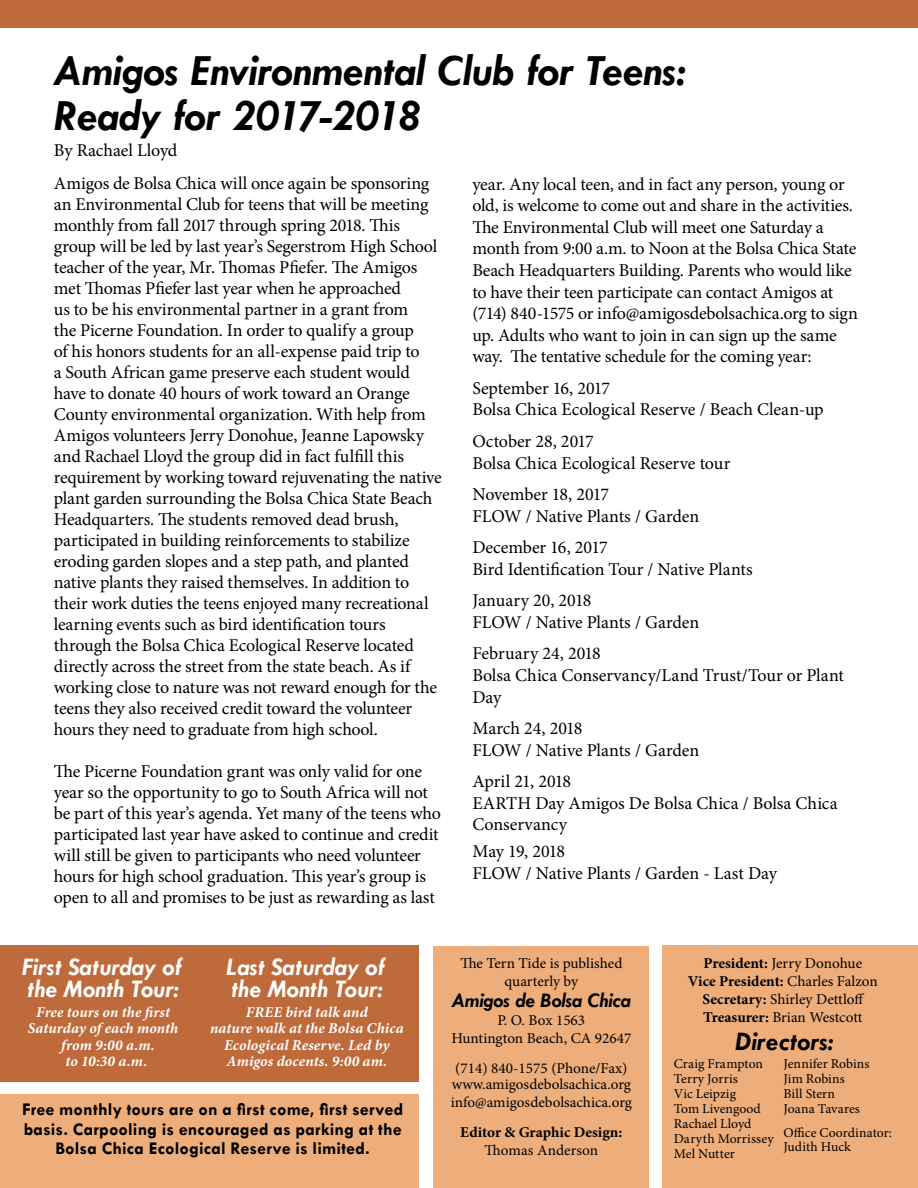
<style>
.page{position:relative;width:918px;height:1188px;background:#fff}
.page>*{position:absolute;margin:0;border:0;box-sizing:border-box;transform-origin:0 0}
.t1{font:italic 700 45px/45px "Tw Cen";letter-spacing:-.005em;color:#000}
.t2{font:italic 700 27px "Tw Cen";color:#000}
.t3{font:italic 700 25.5px/22.5px "Tw Cen";color:#fff}
.t4{font:italic 700 21px "Tw Cen";letter-spacing:-.005em;color:#000}
.t5{font:18px/21px "Minion Pro";letter-spacing:-.01em;color:#000}
.t6{font:700 18px/19.5px "Tw Cen";letter-spacing:.01em;color:#000;text-align:center}
.t7{font:15px/18px "Minion Pro";color:#000;text-align:center}
.t8{font:italic 700 15px/16.5px "Minion Pro";letter-spacing:.005em;color:#fff;text-align:center}
.t9{font:700 15px "Minion Pro";color:#000}
.t10{font:13.5px/15px "Minion Pro";color:#000}
.s1{font-weight:700}
</style>
<div class="page">
<div style="left:0;top:0;width:918px;height:27px;background:#bf6a3b"></div>
<div style="left:0;top:945px;width:419px;height:136px;background:#bf6a3b"></div>
<div style="left:0;top:1094px;width:419px;height:94px;background:#edae7b"></div>
<div style="left:662px;top:945px;width:256px;height:243px;background:#edae7b"></div>
<div style="left:433px;top:946px;width:216px;height:242px;background:#edae7b"></div>
<h1 class="t1" style="left:54px;top:47px;width:633px">Amigos Environmental Club for Teens:<br>Ready for 2017-2018</h1>
<p class="t5" style="left:54px;top:140px;width:125px">By Rachael Lloyd</p>
<p class="t5" style="left:54px;top:173px;width:389px">Amigos de Bolsa Chica will once again be sponsoring an Environmental Club for teens that will be meeting monthly from fall 2017 through spring 2018. This group will be led by last year’s Segerstrom High School teacher of the year, Mr. Thomas Pfiefer. The Amigos met Thomas Pfiefer last year when he approached<br>us to be his environmental partner in a grant from<br>the Picerne Foundation. In order to qualify a group<br>of his honors students for an all-expense paid trip to<br>a South African game preserve each student would have to donate 40 hours of work toward an Orange County environmental organization. With help from Amigos volunteers Jerry Donohue, Jeanne Lapowsky and Rachael Lloyd the group did in fact fulfill this requirement by working toward rejuvenating the native plant garden surrounding the Bolsa Chica State Beach Headquarters. The students removed dead brush, participated in building reinforcements to stabilize eroding garden slopes and a step path, and planted native plants they raised themselves. In addition to their work duties the teens enjoyed many recreational learning events such as bird identification tours through the Bolsa Chica Ecological Reserve located directly across the street from the state beach. As if working close to nature was not reward enough for the teens they also received credit toward the volunteer hours they need to graduate from high school.</p>
<p class="t5" style="left:54px;top:761px;width:389px">The Picerne Foundation grant was only valid for one year so the opportunity to go to South Africa will not be part of this year’s agenda. Yet many of the teens who participated last year have asked to continue and credit will still be given to participants who need volunteer hours for high school graduation. This year’s group is open to all and promises to be just as rewarding as last</p>
<p class="t5" style="left:472px;top:174px;width:387px;line-height:21.6px">year. Any local teen, and in fact any person, young or old, is welcome to come out and share in the activities.<br>The Environmental Club will meet one Saturday a month from 9:00 a.m. to Noon at the Bolsa Chica State Beach Headquarters Building. Parents who would like to have their teen participate can contact Amigos at (714) 840-1575 or info@amigosdebolsachica.org to sign up. Adults who want to join in can sign up the same way. The tentative schedule for the coming year:</p>
<p class="t5" style="left:472px;top:377px;width:353px;line-height:21.6px">September 16, 2017<br>Bolsa Chica Ecological Reserve / Beach Clean-up</p>
<p class="t5" style="left:472px;top:430px;width:259px;line-height:21.6px">October 28, 2017<br>Bolsa Chica Ecological Reserve tour</p>
<p class="t5" style="left:472px;top:484px;width:228px;line-height:21.6px">November 18, 2017<br>FLOW / Native Plants / Garden</p>
<p class="t5" style="left:472px;top:537px;width:282px;line-height:21.6px">December 16, 2017<br>Bird Identification Tour / Native Plants</p>
<p class="t5" style="left:472px;top:590px;width:228px;line-height:21.6px">January 20, 2018<br>FLOW / Native Plants / Garden</p>
<p class="t5" style="left:472px;top:643px;width:373px;line-height:21.6px">February 24, 2018<br>Bolsa Chica Conservancy/Land Trust/Tour or Plant<br>Day</p>
<p class="t5" style="left:472px;top:718px;width:228px;line-height:21.6px">March 24, 2018<br>FLOW / Native Plants / Garden</p>
<p class="t5" style="left:472px;top:771px;width:367px;line-height:21.6px">April 21, 2018<br>EARTH Day Amigos De Bolsa Chica / Bolsa Chica<br>Conservancy</p>
<p class="t5" style="left:472px;top:841px;width:306px;line-height:21.6px">May 19, 2018<br>FLOW / Native Plants / Garden - Last Day</p>
<h3 class="t3" style="left:22px;top:955px;width:161px">First Saturday of the Month Tour:</h3>
<p class="t8" style="left:36px;top:1004px;width:135px">Free tours on the first</p>
<p class="t8" style="left:28px;top:1020px;width:152px">Saturday of each month</p>
<p class="t8" style="left:61px;top:1037px;width:95px">from 9:00 a.m.</p>
<p class="t8" style="left:65px;top:1053px;width:83px">to 10:30 a.m.</p>
<p class="t6" style="left:22px;top:1099px;width:383px">Free monthly tours are on a first come, first served basis. Carpooling is encouraged as parking at the<br>Bolsa Chica Ecological Reserve is limited.</p>
<h3 class="t3" style="left:227px;top:955px;width:159px">Last Saturday of the Month Tour:</h3>
<p class="t8" style="left:210px;top:1004px;width:195px">FREE bird talk and<br>nature walk at the Bolsa Chica<br>Ecological Reserve. Led by<br>Amigos docents. 9:00 am.</p>
<p class="t7" style="left:460px;top:954px;width:164px">The Tern Tide is published quarterly by</p>
<p class="t4" style="left:452px;top:988px;width:181px">Amigos de Bolsa Chica</p>
<p class="t7" style="left:451px;top:1011px;width:181px">P. O. Box 1563<br>Huntington Beach, CA 92647</p>
<p class="t7" style="left:452px;top:1060px;width:181px;line-height:16.5px;text-align:left">(714) 840-1575 (Phone/Fax) www.amigosdebolsachica.org</p>
<p class="t7" style="left:451px;top:1094px;width:183px">info@amigosdebolsachica.org</p>
<p class="t9" style="left:460px;top:1122px;width:164px">Editor &amp; Graphic Design:</p>
<p class="t7" style="left:485px;top:1142px;width:115px">Thomas Anderson</p>
<p class="t7" style="left:688px;top:955px;width:191px"><span class="s1">President:</span> Jerry Donohue<br><span class="s1">Vice President:</span> Charles Falzon<br><span class="s1">Secretary:</span> Shirley Dettloff<br><span class="s1">Treasurer:</span> Brian Westcott</p>
<h2 class="t2" style="left:736px;top:1025px;width:99px">Directors:</h2>
<p class="t10" style="left:674px;top:1056px;width:101px">Craig Frampton<br>Terry Jorris<br>Vic Leipzig<br>Tom Livengood<br>Rachael Lloyd<br>Daryth Morrissey<br>Mel Nutter</p>
<p class="t10" style="left:783px;top:1056px;width:88px">Jennifer Robins<br>Jim Robins<br>Bill Stern<br>Joana Tavares</p>
<p class="t10" style="left:783px;top:1126px;width:110px;line-height:13.5px">Office Coordinator:<br>Judith Huck</p>
</div>
